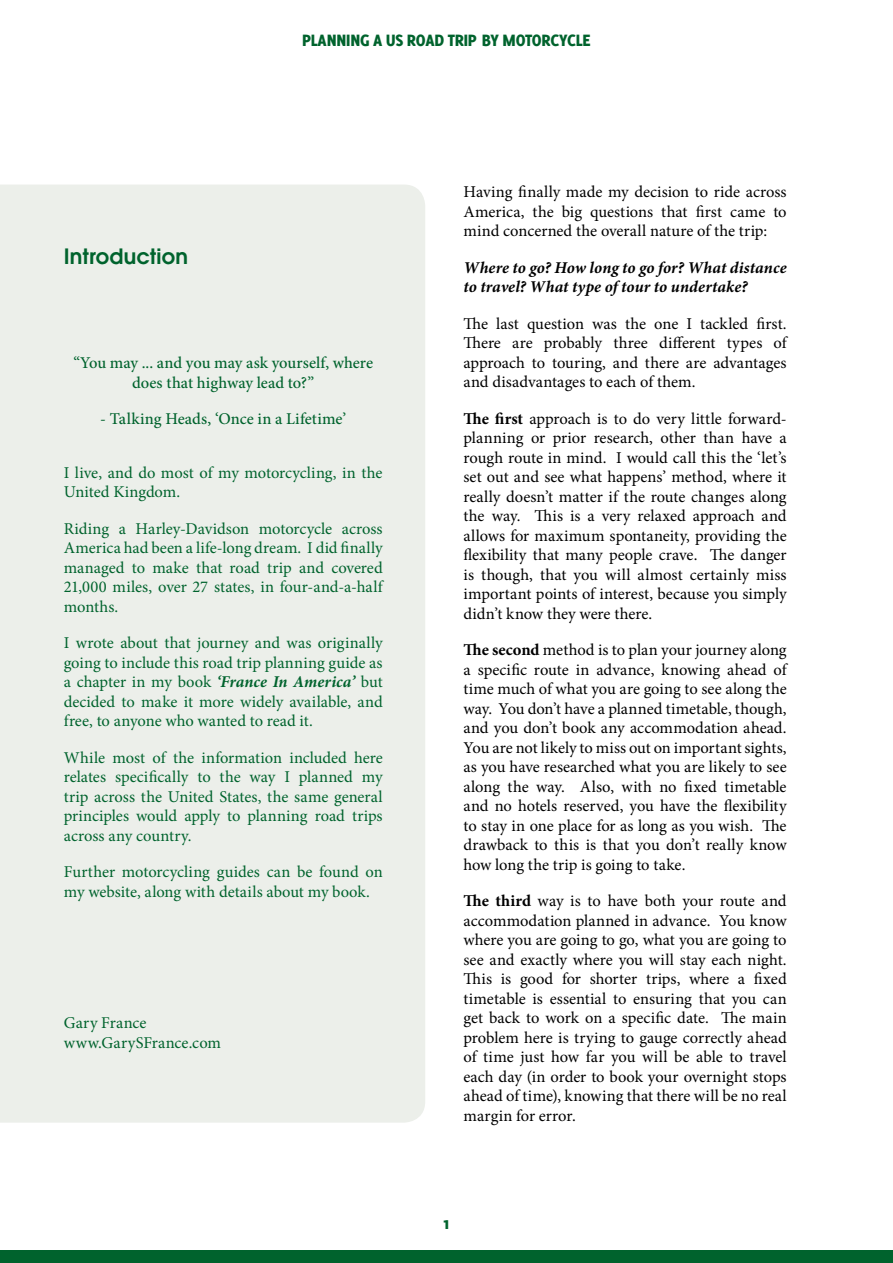
<style>
.page{position:relative;width:893px;height:1263px;background:#fff}
.page>*{position:absolute;margin:0;border:0;box-sizing:border-box;transform-origin:0 0}
.t1{font:600 21px "Avant Garde";letter-spacing:.01em;color:#00632d}
.t2{font:800 18px "Delicious";letter-spacing:-.01em;color:#00632d}
.t3{font:16.5px/19.5px "Minion Pro";color:#000;text-align:justify}
.t4{font:16.5px/19.5px "Minion Pro";color:#00632d}
.t5{font:500 16.5px/19.5px "Minion Pro";color:#00632d;text-align:center}
.t6{font:italic 700 16.5px/19.5px "Minion Pro";letter-spacing:.005em;color:#000}
.s1{font-weight:700;font-style:italic}
.s2{font-weight:700}
</style>
<div class="page">
<div style="left:0;top:1250px;width:893px;height:13px;background:#00632d"></div>
<div style="left:0;top:185px;width:425px;height:938px;background:#ecefea"></div>
<p class="t2" style="left:302px;top:30px;width:290px">PLANNING A US ROAD TRIP BY MOTORCYCLE</p>
<p class="t1" style="left:64px;top:242px;width:126px">Introduction</p>
<p class="t5" style="left:73px;top:353px;width:301px">“You may ... and you may ask yourself, where does that highway lead to?”</p>
<p class="t5" style="left:100px;top:409px;width:248px">- Talking Heads, ‘Once in a Lifetime’</p>
<p class="t4" style="left:64px;top:463px;width:320px">I live, and do most of my motorcycling, in the<br>United Kingdom.</p>
<p class="t4" style="left:64px;top:519px;width:320px;text-align:justify">Riding a Harley-Davidson motorcycle across America had been a life-long dream. I did finally managed to make that road trip and covered 21,000 miles, over 27 states, in four-and-a-half months.</p>
<p class="t4" style="left:64px;top:633px;width:320px;text-align:justify">I wrote about that journey and was originally going to include this road trip planning guide as a chapter in my book <span class="s1">‘France In America’</span> but decided to make it more widely available, and free, to anyone who wanted to read it.</p>
<p class="t4" style="left:64px;top:748px;width:320px;text-align:justify">While most of the information included here relates specifically to the way I planned my trip across the United States, the same general principles would apply to planning road trips across any country.</p>
<p class="t4" style="left:64px;top:862px;width:320px">Further motorcycling guides can be found on my website, along with details about my book.</p>
<p class="t4" style="left:64px;top:1013px;width:159px">Gary France www.GarySFrance.com</p>
<p class="t3" style="left:463px;top:182px;width:325px">Having finally made my decision to ride across America, the big questions that first came to mind concerned the overall nature of the trip:</p>
<p class="t6" style="left:463px;top:257px;width:325px">Where to go? How long to go for? What distance to travel? What type of tour to undertake?</p>
<p class="t3" style="left:463px;top:314px;width:325px">The last question was the one I tackled first.<br>There are probably three different types of approach to touring, and there are advantages and disadvantages to each of them.</p>
<p class="t3" style="left:463px;top:409px;width:325px"><span class="s2">The first</span> approach is to do very little forward&shy;planning or prior research, other than have a rough route in mind. I would call this the ‘let’s set out and see what happens’ method, where it really doesn’t matter if the route changes along the way. This is a very relaxed approach and allows for maximum spontaneity, providing the flexibility that many people crave. The danger is though, that you will almost certainly miss important points of interest, because you simply didn’t know they were there.</p>
<p class="t3" style="left:463px;top:640px;width:325px"><span class="s2">The second</span> method is to plan your journey along a specific route in advance, knowing ahead of time much of what you are going to see along the way. You don’t have a planned timetable, though, and you don’t book any accommodation ahead.<br>You are not likely to miss out on important sights, as you have researched what you are likely to see along the way. Also, with no fixed timetable and no hotels reserved, you have the flexibility to stay in one place for as long as you wish. The drawback to this is that you don’t really know how long the trip is going to take.</p>
<p class="t3" style="left:463px;top:891px;width:325px"><span class="s2">The third</span> way is to have both your route and accommodation planned in advance. You know where you are going to go, what you are going to see and exactly where you will stay each night.<br>This is good for shorter trips, where a fixed timetable is essential to ensuring that you can get back to work on a specific date. The main problem here is trying to gauge correctly ahead of time just how far you will be able to travel each day (in order to book your overnight stops ahead of time), knowing that there will be no real margin for error.</p>
<p class="t2" style="left:442px;top:1213px;width:10px">1</p>
</div>
